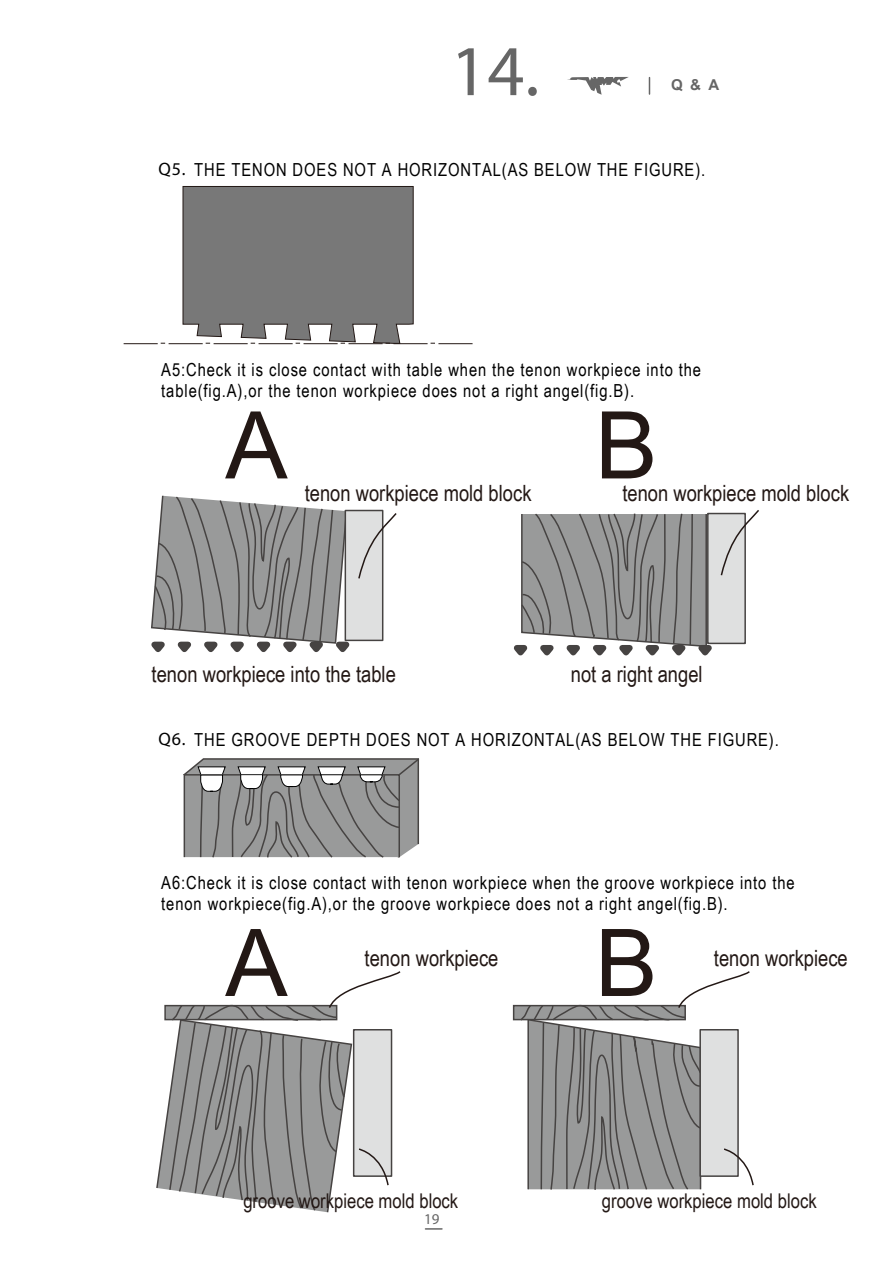
<style>
.page{position:relative;width:893px;height:1263px;background:#fff}
.page>*{position:absolute;margin:0;border:0;box-sizing:border-box;transform-origin:0 0}
.t1{font:93.45px "Arial";color:#231815}
.t2{font:72px "Lucida Sans";color:#666}
.t3{font:22.35px "Arial Narrow";color:#231815}
.t4{font:20.4px "Arial Narrow";color:#231815}
.t5{font:18px/21.6px "Arial Narrow";letter-spacing:.05em;color:#000}
.t6{font:700 15px "Arial";color:#666}
.t7{font:15px "Lucida Sans";color:#666}
.s1{font-family:"Lucida Sans"}
</style>
<div class="page">
<svg style="left:567px;top:77px;width:62px;height:18px"></svg>
<svg style="left:649px;top:78px;width:1px;height:16px"></svg>
<svg style="left:425px;top:1228px;width:17px;height:2px"></svg>
<hr style="left:124px;top:343px;width:34px;height:1px;background:#231815">
<hr style="left:169px;top:343px;width:34px;height:1px;background:#231815">
<hr style="left:393px;top:343px;width:35px;height:1px;background:#231815">
<hr style="left:438px;top:343px;width:35px;height:1px;background:#231815">
<svg style="left:182px;top:186px;width:232px;height:158px;background:#7e7e7e"></svg>
<svg style="left:151px;top:495px;width:246px;height:158px"></svg>
<svg style="left:513px;top:510px;width:246px;height:146px"></svg>
<svg style="left:183px;top:758px;width:237px;height:100px;background:#969797"></svg>
<div style="left:513px;top:1005px;width:173px;height:15px;background:#999a9a;border:2px solid #464342"></div>
<svg style="left:156px;top:971px;width:245px;height:242px"></svg>
<svg style="left:519px;top:971px;width:235px;height:219px"></svg>
<h2 class="t2" style="left:451px;top:27px;width:90px">14.</h2>
<p class="t6" style="left:671px;top:77px;width:50px">Q&amp;A</p>
<p class="t5" style="left:159px;top:159px;width:548px"><span class="s1">Q5.</span> THE TENON DOES NOT A HORIZONTAL(AS BELOW THE FIGURE).</p>
<p class="t5" style="left:161px;top:358px;width:541px">A5:Check it is close contact with table when the tenon workpiece into the table(fig.A),or the tenon workpiece does not a right angel(fig.B).</p>
<h1 class="t1" style="left:225px;top:394px;width:64px">A</h1>
<h1 class="t1" style="left:595px;top:394px;width:64px">B</h1>
<p class="t3" style="left:305px;top:480px;width:228px">tenon workpiece mold block</p>
<p class="t3" style="left:622px;top:480px;width:228px">tenon workpiece mold block</p>
<p class="t3" style="left:152px;top:661px;width:246px">tenon workpiece into the table</p>
<p class="t3" style="left:571px;top:661px;width:133px">not a right angel</p>
<p class="t5" style="left:159px;top:729px;width:622px"><span class="s1">Q6.</span> THE GROOVE DEPTH DOES NOT A HORIZONTAL(AS BELOW THE FIGURE).</p>
<p class="t5" style="left:161px;top:871px;width:635px">A6:Check it is close contact with tenon workpiece when the groove workpiece into the tenon workpiece(fig.A),or the groove workpiece does not a right angel(fig.B).</p>
<h1 class="t1" style="left:225px;top:911px;width:64px">A</h1>
<p class="t3" style="left:365px;top:944px;width:135px">tenon workpiece</p>
<h1 class="t1" style="left:595px;top:911px;width:64px">B</h1>
<p class="t3" style="left:714px;top:944px;width:135px">tenon workpiece</p>
<p class="t4" style="left:243px;top:1189px;width:216px">groove workpiece mold block</p>
<p class="t4" style="left:602px;top:1189px;width:216px">groove workpiece mold block</p>
<p class="t7" style="left:424px;top:1210px;width:17px">19</p>
</div>
